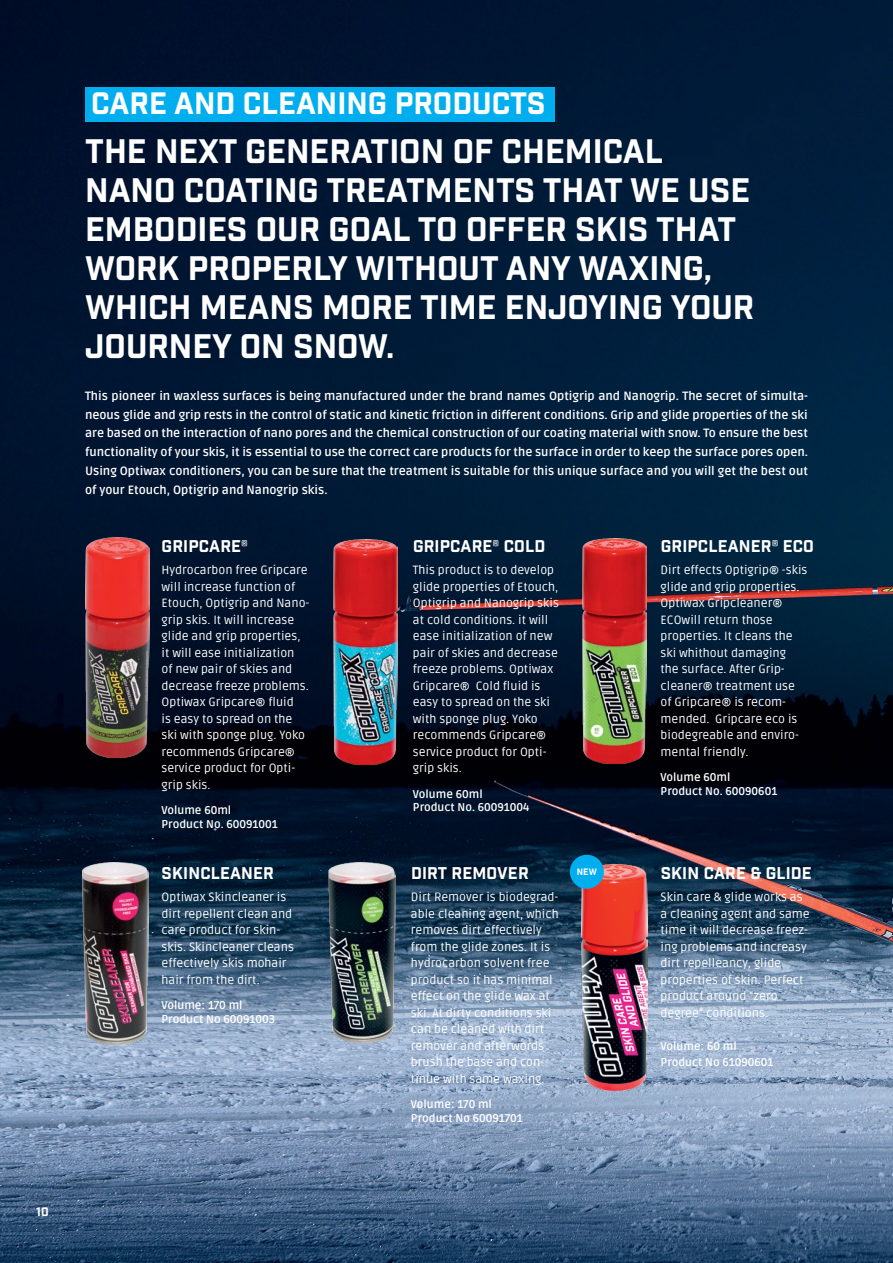
<style>
.page{position:relative;width:893px;height:1263px;background:#fff}
.page>*{position:absolute;margin:0;border:0;box-sizing:border-box;transform-origin:0 0}
.t1{font:33px/39px "Industry Inc Base";color:#fff}
.t2{font:30px "Industry Inc Base";color:#fff}
.t3{font:16.5px "Industry Inc Base";letter-spacing:.01em;color:#fff}
.t4{font:12px/16.5px "Ruda";color:#fff}
.t5{font:700 12px/18.8px "Ruda";color:#fff;text-align:justify}
.t6{font:12px "Industry Inc Base";color:#fff}
.t7{font:700 11.25px/13.5px "Ruda";color:#fff}
.t8{font:9px "Industry Inc Base";color:#fff}
</style>
<div class="page">
<img style="left:0;top:0;width:893px;height:1263px">
<div style="left:85px;top:87px;width:469px;height:34px;background:#00aeef"></div>
<img style="left:82px;top:862px;width:67px;height:182px">
<img style="left:334px;top:540px;width:64px;height:225px">
<img style="left:85px;top:537px;width:64px;height:221px">
<img style="left:582px;top:538px;width:65px;height:225px">
<img style="left:329px;top:862px;width:66px;height:180px">
<img style="left:582px;top:865px;width:66px;height:226px">
<div style="left:570px;top:855px;width:34px;height:34px;background:#00aeef;border-radius:50%"></div>
<p class="t6" style="left:36px;top:1204px;width:14px">10</p>
<h2 class="t2" style="left:91px;top:86px;width:20px">CARE</h2>
<h2 class="t2" style="left:174px;top:86px;width:88px">AND CLEA</h2>
<h2 class="t2" style="left:316px;top:86px;width:99px">NING PRODUCTS</h2>
<h1 class="t1" style="left:85px;top:134px;width:671px">THE N EXT GEN ERATION OF CHEM ICAL<br>NAN O COATIN G TREATM ENTS THAT WE USE<br>EMBODIES OUR GOAL TO OFFER SKIS THAT<br>WORK PROPERLY WITHOUT ANY WAXIN G,<br>WHICH MEANS MORE TIME ENJOYING YOUR<br>JOURNEY ON SNOW.</h1>
<p class="t5" style="left:85px;top:386px;width:724px">This pioneer in waxless surfaces is being manufactured under the brand names Optigrip and Nanogrip. The secret of simulta&shy;neous glide and grip rests in the control of static and kinetic friction in different conditions. Grip and glide properties of the ski are based on the interaction of nano pores and the chemical construction of our coating material with snow. To ensure the best functionality of your skis, it is essential to use the correct care products for the surface in order to keep the surface pores open.<br>Using Optiwax conditioners, you can be sure that the treatment is suitable for this unique surface and you will get the best out of your Etouch, Optigrip and Nanogrip skis.</p>
<h3 class="t3" style="left:162px;top:536px;width:88px">GRIPCARE®</h3>
<h3 class="t3" style="left:413px;top:536px;width:134px">GRIPCARE® COLD</h3>
<h3 class="t3" style="left:661px;top:536px;width:133px">GRIPCLEAN ER® ECO</h3>
<p class="t4" style="left:162px;top:561px;width:149px">Hydrocarbon free Gripcare will increase function of<br>Etouch, Optigrip and Nano&shy;grip skis. It will increase glide and grip properties, it will ease initialization<br>of new pair of skies and decrease freeze problems.<br>Optiwax Gripcare® fluid<br>is easy to spread on the ski with sponge plug. Yoko recommends Gripcare® service product for Opti&shy;grip skis.</p>
<p class="t7" style="left:162px;top:803px;width:118px">Volume 60ml<br>Product No. 60091001</p>
<p class="t4" style="left:413px;top:561px;width:147px">This product is to develop glide properties of Etouch,<br>Optigrip and Nanogrip skis at cold conditions. it will ease initialization of new pair of skies and decrease freeze problems. Optiwax<br>Gripcare® Cold fluid is easy to spread on the ski with sponge plug. Yoko recommends Gripcare® service product for Opti&shy;grip skis.</p>
<p class="t7" style="left:413px;top:786px;width:118px">Volume 60ml<br>Product No. 60091004</p>
<p class="t4" style="left:661px;top:561px;width:148px">Dirt effects Optigrip® -skis glide and grip properties.<br>Optiwax Gripcleaner®<br>ECOwill return those properties. It cleans the ski whithout damaging<br>the surface. After Grip&shy;cleaner® treatment use of Gripcare® is recom&shy;mended. Gripcare eco is biodegreable and enviro&shy;mental friendly.</p>
<p class="t7" style="left:661px;top:770px;width:118px">Volume 60ml<br>Product No. 60090601</p>
<h3 class="t3" style="left:162px;top:863px;width:114px">SKINCLEAN ER</h3>
<h3 class="t3" style="left:411px;top:863px;width:119px">DIRT REMOVER</h3>
<h3 class="t3" style="left:661px;top:863px;width:153px">SKIN CARE &amp; GLIDE</h3>
<p class="t8" style="left:577px;top:866px;width:14px">NEW</p>
<p class="t4" style="left:162px;top:888px;width:134px">Optiwax Skincleaner is dirt repellent clean and care product for skin&shy;skis. Skincleaner cleans effectively skis mohair hair from the dirt.</p>
<p class="t7" style="left:162px;top:998px;width:115px">Volume: 170 ml<br>Product No 60091003</p>
<p class="t4" style="left:411px;top:888px;width:149px">Dirt Remover is biodegrad&shy;able cleaning agent, which removes dirt effectively from the glide zones. It is hydrocarbon solvent free product so it has minimal effect on the glide wax at ski. At dirty conditions ski can be cleaned with dirt remover and afterwords brush the base and con&shy;tinue with same waxing.</p>
<p class="t7" style="left:411px;top:1097px;width:113px">Volume: 170 ml<br>Product No 60091701</p>
<p class="t4" style="left:661px;top:888px;width:151px">Skin care &amp; glide works as a cleaning agent and same time it will decrease freez&shy;ing problems and increasy dirt repelleancy, glide properties of skin. Perfect product around “zero degree” conditions.</p>
<p class="t7" style="left:661px;top:1037px;width:114px;line-height:16.5px">Volume: 60 ml<br>Product No 61090601</p>
</div>
